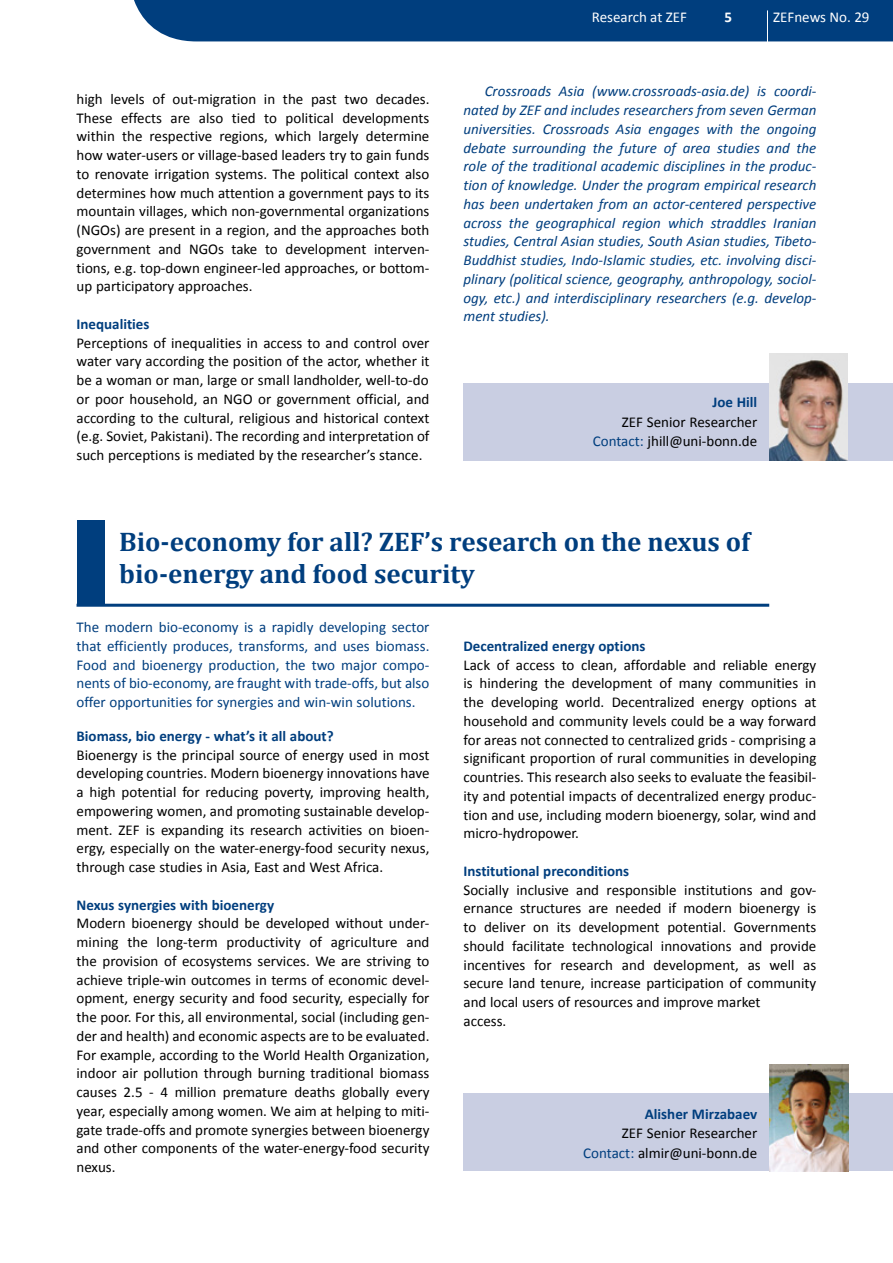
<style>
.page{position:relative;width:893px;height:1263px;background:#fff}
.page>*{position:absolute;margin:0;border:0;box-sizing:border-box;transform-origin:0 0}
.t1{font:700 27px/32.4px "Cambria";color:#003e7e}
.t2{font:15px/18.8px "Calibri";color:#000;text-align:justify}
.t3{font:italic 15px/18.8px "Calibri";color:#003e7e;text-align:justify}
.t4{font:15px/18.8px "Calibri";color:#003e7e;text-align:justify}
.t5{font:700 15px "Calibri";color:#003e7e}
.t6{font:15px "Calibri";color:#fff}
.t7{font:700 15px "Calibri";color:#fff}
.s1{color:#003e7e}
</style>
<div class="page">
<div style="left:134px;top:0;width:759px;height:41px;background:#003e7e"></div>
<hr style="left:767px;top:10px;width:1px;height:53px;background:#fff">
<div style="left:77px;top:520px;width:27px;height:84px;background:#003e7e"></div>
<hr style="left:77px;top:604px;width:692px;height:3px;background:#003e7e">
<div style="left:464px;top:383px;width:429px;height:77px;background:#c9cee2"></div>
<img style="left:770px;top:353px;width:78px;height:107px">
<div style="left:464px;top:1093px;width:429px;height:78px;background:#c9cee2"></div>
<img style="left:770px;top:1064px;width:78px;height:107px">
<p class="t2" style="left:77px;top:89px;width:354px">high levels of out-migration in the past two decades.<br>These effects are also tied to political developments within the respective regions, which largely determine how water-users or village-based leaders try to gain funds to renovate irrigation systems. The political context also determines how much attention a government pays to its mountain villages, which non-governmental organizations (NGOs) are present in a region, and the approaches both government and NGOs take to development interven&shy;tions, e.g. top-down engineer-led approaches, or bottom&shy;up participatory approaches.</p>
<p class="t5" style="left:77px;top:314px;width:74px">Inequalities</p>
<p class="t2" style="left:77px;top:333px;width:354px">Perceptions of inequalities in access to and control over water vary according the position of the actor, whether it be a woman or man, large or small landholder, well-to-do or poor household, an NGO or government official, and according to the cultural, religious and historical context (e.g. Soviet, Pakistani). The recording and interpretation of such perceptions is mediated by the researcher’s stance.</p>
<p class="t6" style="left:592px;top:7px;width:97px">Research at ZEF</p>
<p class="t7" style="left:724px;top:7px;width:9px">5</p>
<p class="t6" style="left:773px;top:7px;width:98px">ZEFnews No. 29</p>
<p class="t3" style="left:463px;top:81px;width:354px;text-indent:21px">Crossroads Asia (www.crossroads-asia.de) is coordi&shy;nated by ZEF and includes researchers from seven German universities. Crossroads Asia engages with the ongoing debate surrounding the future of area studies and the role of the traditional academic disciplines in the produc&shy;tion of knowledge. Under the program empirical research has been undertaken from an actor-centered perspective across the geographical region which straddles Iranian studies, Central Asian studies, South Asian studies, Tibeto-Buddhist studies, Indo-Islamic studies, etc. involving disci&shy;plinary (political science, geography, anthropology, sociol&shy;ogy, etc.) and interdisciplinary researchers (e.g. develop&shy;ment studies).</p>
<p class="t5" style="left:712px;top:392px;width:46px">Joe Hill</p>
<p class="t2" style="left:593px;top:412px;width:166px;line-height:19.5px;text-align:right">ZEF Senior Researcher<br><span class="s1">Contact:</span> jhill@uni-bonn.de</p>
<h1 class="t1" style="left:119px;top:524px;width:632px">Bio-economy for all? ZEF’s research on the nexus of bio-energy and food security</h1>
<p class="t4" style="left:77px;top:618px;width:354px">The modern bio-economy is a rapidly developing sector that efficiently produces, transforms, and uses biomass.<br>Food and bioenergy production, the two major compo&shy;nents of bio-economy, are fraught with trade-offs, but also offer opportunities for synergies and win-win solutions.</p>
<p class="t5" style="left:77px;top:726px;width:259px">Biomass, bio energy - what’s it all about?</p>
<p class="t2" style="left:77px;top:745px;width:354px">Bioenergy is the principal source of energy used in most developing countries. Modern bioenergy innovations have a high potential for reducing poverty, improving health, empowering women, and promoting sustainable develop&shy;ment. ZEF is expanding its research activities on bioen&shy;ergy, especially on the water-energy-food security nexus, through case studies in Asia, East and West Africa.</p>
<p class="t5" style="left:77px;top:895px;width:199px">Nexus synergies with bioenergy</p>
<p class="t2" style="left:77px;top:914px;width:354px">Modern bioenergy should be developed without under&shy;mining the long-term productivity of agriculture and the provision of ecosystems services. We are striving to achieve triple-win outcomes in terms of economic devel&shy;opment, energy security and food security, especially for the poor. For this, all environmental, social (including gen&shy;der and health) and economic aspects are to be evaluated.<br>For example, according to the World Health Organization, indoor air pollution through burning traditional biomass causes 2.5 - 4 million premature deaths globally every year, especially among women. We aim at helping to miti&shy;gate trade-offs and promote synergies between bioenergy and other components of the water-energy-food security nexus.</p>
<p class="t5" style="left:463px;top:636px;width:184px">Decentralized energy options</p>
<p class="t2" style="left:463px;top:655px;width:354px">Lack of access to clean, affordable and reliable energy is hindering the development of many communities in the developing world. Decentralized energy options at household and community levels could be a way forward for areas not connected to centralized grids - comprising a significant proportion of rural communities in developing countries. This research also seeks to evaluate the feasibil&shy;ity and potential impacts of decentralized energy produc&shy;tion and use, including modern bioenergy, solar, wind and micro-hydropower.</p>
<p class="t5" style="left:463px;top:861px;width:167px">Institutional preconditions</p>
<p class="t2" style="left:463px;top:880px;width:354px;text-align:left">Socially inclusive and responsible institutions and gov&shy;ernance structures are needed if modern bioenergy is to deliver on its development potential. Governments should facilitate technological innovations and provide incentives for research and development, as well as secure land tenure, increase participation of community and local users of resources and improve market<br>access.</p>
<p class="t5" style="left:645px;top:1104px;width:114px">Alisher Mirzabaev</p>
<p class="t2" style="left:583px;top:1123px;width:175px;line-height:19.5px;text-align:right">ZEF Senior Researcher<br><span class="s1">Contact:</span> almir@uni-bonn.de</p>
</div>
